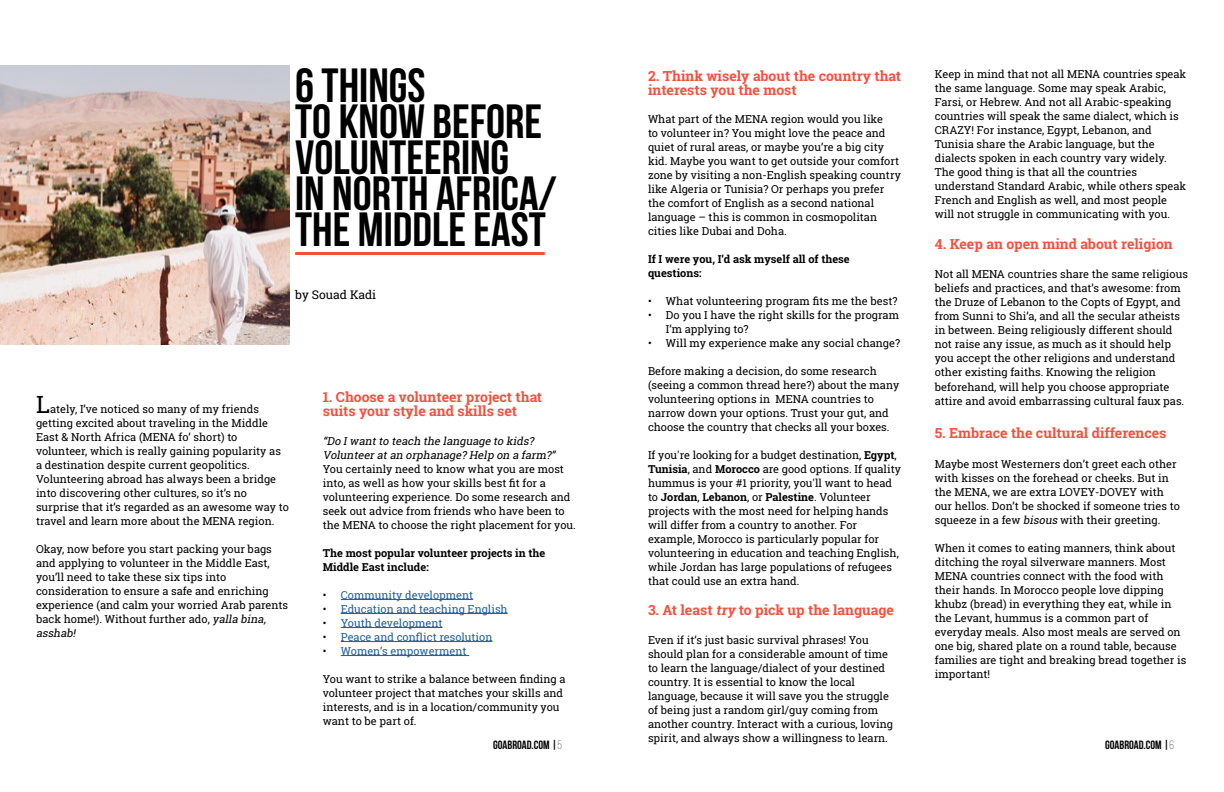
<style>
.page{position:relative;width:1224px;height:792px;background:#fff}
.page>*{position:absolute;margin:0;border:0;box-sizing:border-box;transform-origin:0 0}
.t1{font:700 48px/36px "Bebas Neue";color:#000}
.t2{font:700 14px/14px "Roboto Slab";color:#f4503f}
.t3{font:700 12px "Bebas Neue";color:#000}
.t4{font:12px "Roboto Slab";color:#000}
.t5{font:11px/14px "Roboto Slab";color:#000}
.t6{font:11px "Roboto Slab";color:#215e9e}
.t7{font:700 11px/14px "Roboto Slab";color:#000}
.t8{font:italic 11px/14px "Roboto Slab";color:#000}
.s1{font-style:italic}
.s2{font-weight:700}
.s3{color:#000}
.s4{font-size:24px}
.s5{font-weight:300}
</style>
<div class="page">
<img style="left:0;top:66px;width:289px;height:278px">
<hr style="left:295px;top:252px;width:250px;height:3px;background:#f4503f">
<hr style="left:341px;top:599px;width:132px;height:1px;background:#215e9e">
<hr style="left:341px;top:613px;width:167px;height:1px;background:#215e9e">
<hr style="left:341px;top:627px;width:102px;height:1px;background:#215e9e">
<hr style="left:341px;top:641px;width:151px;height:1px;background:#215e9e">
<hr style="left:341px;top:655px;width:128px;height:1px;background:#215e9e">
<h1 class="t1" style="left:295px;top:67px;width:263px">6 THINGS<br>TO KNOW BEFORE<br>VOLUNTEERING<br>IN NORTH AFRICA/<br>THE MIDDLE EAST</h1>
<p class="t5" style="left:935px;top:66px;width:253px">Keep in mind that not all MENA countries speak the same language. Some may speak Arabic, Farsi, or Hebrew. And not all Arabic-speaking countries will speak the same dialect, which is CRAZY! For instance, Egypt, Lebanon, and Tunisia share the Arabic language, but the dialects spoken in each country vary widely.<br>The good thing is that all the countries understand Standard Arabic, while others speak French and English as well, and most people will not struggle in communicating with you.</p>
<p class="t2" style="left:935px;top:237px;width:239px">4. Keep an open mind about religion</p>
<p class="t5" style="left:935px;top:267px;width:255px">Not all MENA countries share the same religious beliefs and practices, and that’s awesome: from the Druze of Lebanon to the Copts of Egypt, and from Sunni to Shi’a, and all the secular atheists in between. Being religiously different should not raise any issue, as much as it should help you accept the other religions and understand other existing faiths. Knowing the religion beforehand, will help you choose appropriate attire and avoid embarrassing cultural faux pas.</p>
<p class="t2" style="left:935px;top:426px;width:233px">5. Embrace the cultural differences</p>
<p class="t5" style="left:935px;top:457px;width:247px">Maybe most Westerners don’t greet each other with kisses on the forehead or cheeks. But in the MENA, we are extra LOVEY-DOVEY with our hellos. Don’t be shocked if someone tries to squeeze in a few <span class="s1">bisous</span> with their greeting.</p>
<p class="t5" style="left:935px;top:541px;width:253px">When it comes to eating manners, think about ditching the royal silverware manners. Most MENA countries connect with the food with their hands. In Morocco people love dipping khubz (bread) in everything they eat, while in the Levant, hummus is a common part of everyday meals. Also most meals are served on one big, shared plate on a round table, because families are tight and breaking bread together is important!</p>
<p class="t2" style="left:648px;top:68px;width:255px">2. Think wisely about the country that interests you the most</p>
<p class="t5" style="left:648px;top:112px;width:254px">What part of the MENA region would you like<br>to volunteer in? You might love the peace and quiet of rural areas, or maybe you’re a big city kid. Maybe you want to get outside your comfort zone by visiting a non-English speaking country like Algeria or Tunisia? Or perhaps you prefer the comfort of English as a second national language – this is common in cosmopolitan cities like Dubai and Doha.</p>
<p class="t7" style="left:648px;top:252px;width:203px">If I were you, I’d ask myself all of these questions:</p>
<p class="t5" style="left:648px;top:294px;width:251px">• What volunteering program fits me the best?</p>
<p class="t5" style="left:666px;top:308px;width:235px;text-indent:-18px">• Do you I have the right skills for the program<br>I’m applying to?</p>
<p class="t5" style="left:648px;top:336px;width:254px">• Will my experience make any social change?</p>
<p class="t5" style="left:648px;top:364px;width:253px">Before making a decision, do some research (seeing a common thread here?) about the many volunteering options in MENA countries to narrow down your options. Trust your gut, and choose the country that checks all your boxes.</p>
<p class="t5" style="left:648px;top:448px;width:254px">If you're looking for a budget destination, <span class="s2">Egypt</span>, <span class="s2">Tunisia</span>, and <span class="s2">Morocco</span> are good options. If quality hummus is your #1 priority, you'll want to head to <span class="s2">Jordan</span>, <span class="s2">Lebanon</span>, or <span class="s2">Palestine</span>. Volunteer projects with the most need for helping hands will differ from a country to another. For example, Morocco is particularly popular for volunteering in education and teaching English, while Jordan has large populations of refugees that could use an extra hand.</p>
<p class="t2" style="left:648px;top:603px;width:248px">3. At least <span class="s1">try</span> to pick up the language</p>
<p class="t5" style="left:648px;top:633px;width:246px">Even if it’s just basic survival phrases! You should plan for a considerable amount of time to learn the language/dialect of your destined country. It is essential to know the local language, because it will save you the struggle of being just a random girl/guy coming from another country. Interact with a curious, loving spirit, and always show a willingness to learn.</p>
<p class="t4" style="left:295px;top:287px;width:83px">by Souad Kadi</p>
<p class="t2" style="left:323px;top:390px;width:221px">1. Choose a volunteer project that suits your style and skills set</p>
<p class="t8" style="left:323px;top:434px;width:237px">“Do Iwantto teach the language to kids?<br>Volunteeratan orphanage? Help on a farm?”</p>
<p class="t5" style="left:323px;top:462px;width:255px">You certainly need to know what you are most into, as well as how your skills best fit for a volunteering experience. Do some research and seek out advice from friends who have been to the MENA to choose the right placement for you.</p>
<p class="t7" style="left:323px;top:546px;width:224px">The most popular volunteer projects in the<br>Middle East include:</p>
<p class="t6" style="left:323px;top:587px;width:152px"><span class="s3">•</span> Community development</p>
<p class="t6" style="left:323px;top:601px;width:186px"><span class="s3">•</span> Education and teaching English</p>
<p class="t6" style="left:323px;top:615px;width:121px"><span class="s3">•</span> Youth development</p>
<p class="t6" style="left:323px;top:629px;width:171px"><span class="s3">•</span> Peace and conflict resolution</p>
<p class="t6" style="left:323px;top:643px;width:145px"><span class="s3">•</span> Women’s empowerment</p>
<p class="t5" style="left:323px;top:672px;width:244px">You want to strike a balance between finding a volunteer project that matches your skills and interests, and is in a location/community you want to be part of.</p>
<p class="t5" style="left:36px;top:402px;width:254px"><span class="s4">L</span>ately, I’ve noticed so many of my friends getting excited about traveling in the Middle East &amp; North Africa (MENA fo’ short) to volunteer, which is really gaining popularity as a destination despite current geopolitics.<br>Volunteering abroad has always been a bridge into discovering other cultures, so it’s no surprise that it’s regarded as an awesome way to travel and learn more about the MENA region.</p>
<p class="t5" style="left:36px;top:542px;width:254px">Okay, now before you start packing your bags and applying to volunteer in the Middle East, you’ll need to take these six tips into consideration to ensure a safe and enriching experience (and calm your worried Arab parents back home!). Without further ado, <span class="s1">yalla bina, asshab!</span></p>
<p class="t3" style="left:493px;top:738px;width:70px">GOABROAD.COM |<span class="s5">5</span></p>
<p class="t3" style="left:1105px;top:738px;width:70px">GOABROAD.COM |<span class="s5">6</span></p>
</div>
